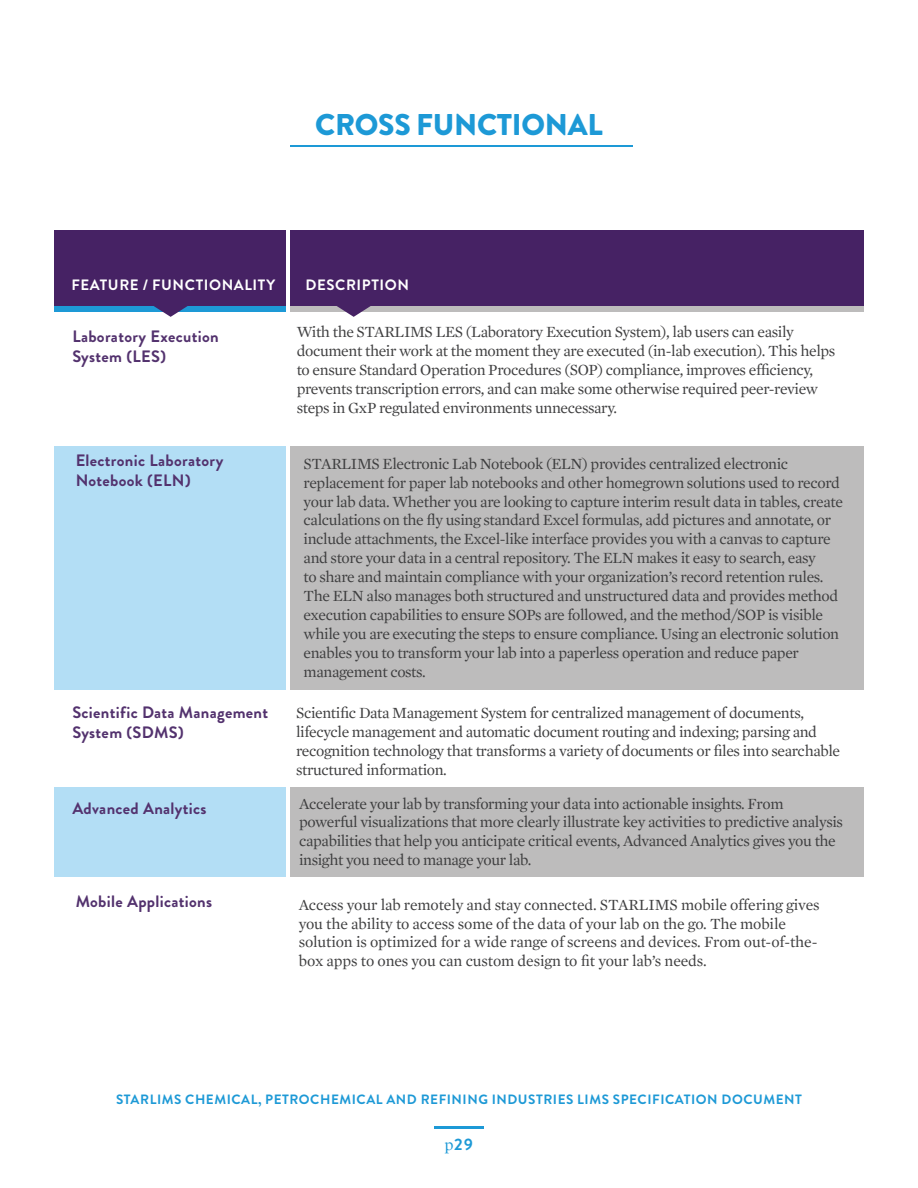
<style>
.page{position:relative;width:918px;height:1188px;background:#fff}
.page>*{position:absolute;margin:0;border:0;box-sizing:border-box;transform-origin:0 0}
.t1{font:900 30px "Brandon Grotesque";letter-spacing:-.01em;color:#1d99d6}
.t2{font:700 16.5px/19.8px "Brandon Grotesque";letter-spacing:.02em;color:#53326e}
.t3{font:700 16.5px "Brandon Grotesque";color:#1d99d6}
.t4{font:15.75px/18.9px "Mercury Text G1";letter-spacing:-.025em;color:#3e3e3f}
.t5{font:700 15px "Brandon Grotesque";letter-spacing:.04em;color:#fff}
.t6{font:700 13.5px "Brandon Grotesque";letter-spacing:.04em;color:#1d99d6}
.s1{font-family:"Mercury Text G1";font-weight:400}
</style>
<div class="page">
<hr style="left:434px;top:1126px;width:50px;height:3px;background:#1d99d6">
<div style="left:54px;top:236px;width:231px;height:76px;background:#1d99d6"></div>
<div style="left:290px;top:236px;width:574px;height:76px;background:#bdbcbc"></div>
<div style="left:290px;top:230px;width:574px;height:76px;background:#462264"></div>
<svg style="left:337px;top:306px;width:34px;height:11px"></svg>
<div style="left:54px;top:230px;width:231px;height:76px;background:#462264"></div>
<svg style="left:154px;top:306px;width:34px;height:11px"></svg>
<hr style="left:290px;top:145px;width:343px;height:1px;background:#1d99d6">
<div style="left:54px;top:787px;width:231px;height:89px;background:#b3def5"></div>
<div style="left:54px;top:446px;width:231px;height:244px;background:#b3def5"></div>
<div style="left:290px;top:787px;width:574px;height:89px;background:#bdbcbc"></div>
<div style="left:290px;top:446px;width:574px;height:244px;background:#bdbcbc"></div>
<h1 class="t1" style="left:315px;top:103px;width:289px">CROSS FUNCTIONAL</h1>
<p class="t5" style="left:71px;top:274px;width:205px">FEATURE / FUNCTIONALITY</p>
<p class="t5" style="left:305px;top:274px;width:105px">DESCRIPTION</p>
<p class="t2" style="left:72px;top:327px;width:148px">Laboratory Execution<br>System (LES)</p>
<p class="t4" style="left:297px;top:323px;width:540px">With the STARLIMS LES (Laboratory Execution System), lab users can easily document their work at the moment they are executed (in-lab execution). This helps to ensure Standard Operation Procedures (SOP) compliance, improves efficiency, prevents transcription errors, and can make some otherwise required peer-review steps in GxP regulated environments unnecessary.</p>
<p class="t2" style="left:76px;top:450px;width:149px">Electronic Laboratory<br>Notebook (ELN)</p>
<p class="t4" style="left:304px;top:454px;width:541px">STARLIMS Electronic Lab Notebook (ELN) provides centralized electronic replacement for paper lab notebooks and other homegrown solutions used to record your lab data. Whether you are looking to capture interim result data in tables, create calculations on the fly using standard Excel formulas, add pictures and annotate, or include attachments, the Excel-like interface provides you with a canvas to capture and store your data in a central repository. The ELN makes it easy to search, easy<br>to share and maintain compliance with your organization’s record retention rules.<br>The ELN also manages both structured and unstructured data and provides method execution capabilities to ensure SOPs are followed, and the method/SOP is visible while you are executing the steps to ensure compliance. Using an electronic solution enables you to transform your lab into a paperless operation and reduce paper management costs.</p>
<p class="t2" style="left:72px;top:703px;width:197px">Scientific Data Management<br>System (SDMS)</p>
<p class="t4" style="left:296px;top:704px;width:546px">Scientific Data Management System for centralized management of documents, lifecycle management and automatic document routing and indexing; parsing and recognition technology that transforms a variety of documents or files into searchable structured information.</p>
<p class="t2" style="left:72px;top:798px;width:136px">Advanced Analytics</p>
<p class="t4" style="left:299px;top:794px;width:546px">Accelerate your lab by transforming your data into actionable insights. From powerful visualizations that more clearly illustrate key activities to predictive analysis capabilities that help you anticipate critical events, Advanced Analytics gives you the insight you need to manage your lab.</p>
<p class="t2" style="left:76px;top:891px;width:138px">Mobile Applications</p>
<p class="t4" style="left:299px;top:895px;width:522px">Access your lab remotely and stay connected. STARLIMS mobile offering gives you the ability to access some of the data of your lab on the go. The mobile solution is optimized for a wide range of screens and devices. From out-of-the&shy;box apps to ones you can custom design to fit your lab’s needs.</p>
<p class="t6" style="left:116px;top:1090px;width:687px">STARLIMS CHEMICAL, PETROCHEMICAL AND REFINING INDUSTRIES LIMS SPECIFICATION DOCUMENT</p>
<p class="t3" style="left:444px;top:1133px;width:31px"><span class="s1">p</span>29</p>
</div>
